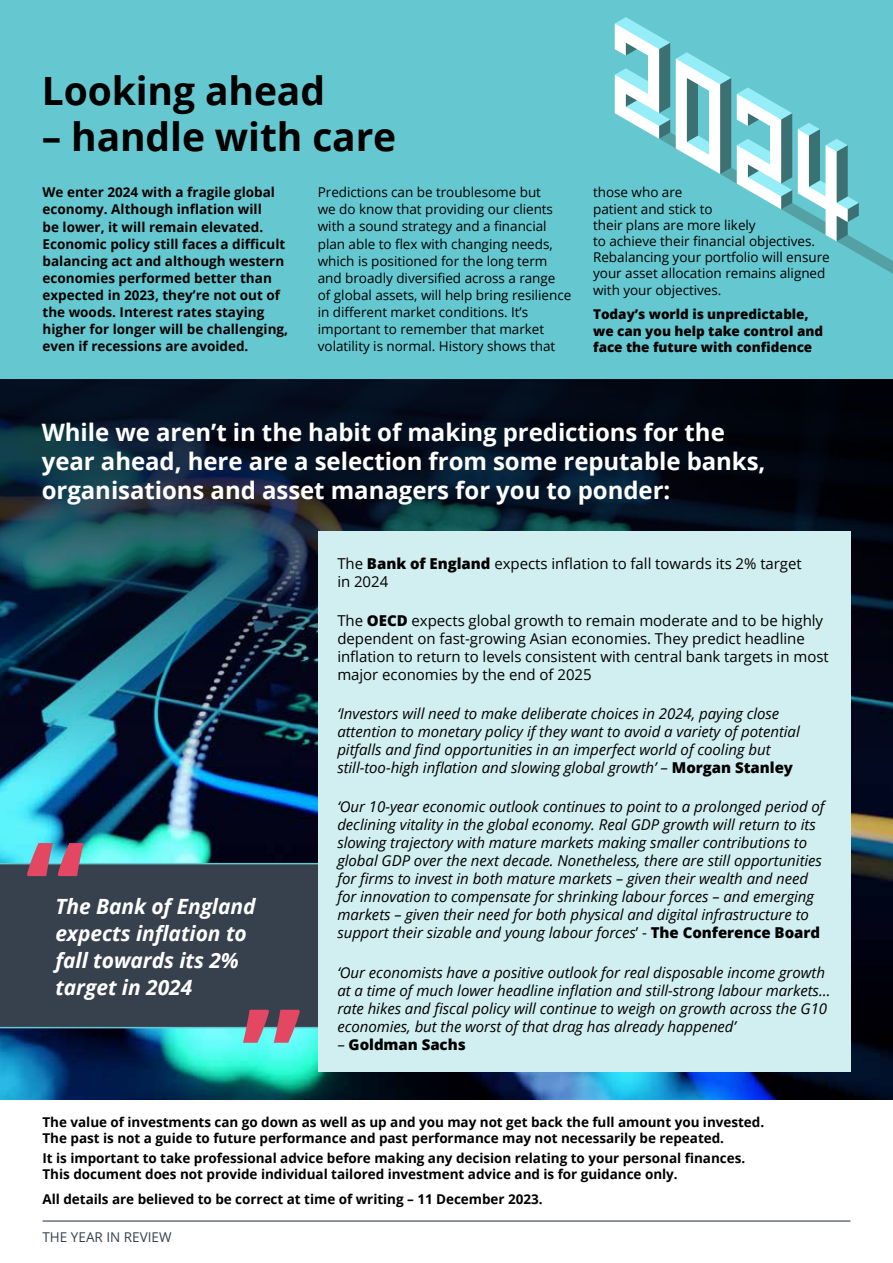
<style>
.page{position:relative;width:893px;height:1263px;background:#fff}
.page>*{position:absolute;margin:0;border:0;box-sizing:border-box;transform-origin:0 0}
.t1{font:700 39px "Open Sans";letter-spacing:-.005em;color:#000}
.t2{font:700 24px/28.8px "Open Sans";letter-spacing:-.005em;color:#fff}
.t3{font:italic 700 21px/27px "Open Sans";letter-spacing:-.005em;color:#fff}
.t4{font:italic 15px/18px "Open Sans";letter-spacing:-.005em;color:#000}
.t5{font:15px/18px "Open Sans";letter-spacing:-.005em;color:#000}
.t6{font:800 15px "Open Sans";letter-spacing:-.005em;color:#000}
.t7{font:700 13.5px/17.1px "Open Sans";letter-spacing:-.005em;color:#000}
.t8{font:13.5px/17.1px "Open Sans";letter-spacing:-.005em;color:#000}
.t9{font:800 13.5px/16.2px "Open Sans";letter-spacing:-.005em;color:#000}
.t10{font:13.5px "Open Sans";color:#37414e}
.s1{font-weight:800}
.s2{font-style:normal}
.s3{font-weight:800;font-style:normal}
.s4{font-weight:400}
</style>
<div class="page">
<hr style="left:43px;top:1220px;width:807px;height:1px;background:#37414e">
<img style="left:0;top:378px;width:893px;height:721px">
<div style="left:0;top:0;width:893px;height:378px;background:#65c8d0"></div>
<svg style="left:615px;top:17px;width:278px;height:257px"></svg>
<div style="left:0;top:863px;width:318px;height:165px;background:#37414e"></div>
<svg style="left:27px;top:843px;width:57px;height:33px;background:#a36b81"></svg>
<svg style="left:243px;top:1010px;width:57px;height:33px;background:#a96c7d"></svg>
<div style="left:318px;top:531px;width:532px;height:541px;background:#d1eef1"></div>
<h1 class="t1" style="left:42px;top:63px;width:285px">Looking ahead</h1>
<h1 class="t1" style="left:42px;top:110px;width:356px">– handle with care</h1>
<p class="t7" style="left:43px;top:184px;width:247px">We enter 2024 with a fragile global economy. Although inflation will<br>be lower, it will remain elevated.<br>Economic policy still faces a difficult balancing act and although western economies performed better than expected in 2023, they’re not out of the woods. Interest rates staying higher for longer will be challenging, even if recessions are avoided.</p>
<p class="t8" style="left:318px;top:184px;width:255px">Predictions can be troublesome but<br>we do know that providing our clients with a sound strategy and a financial plan able to flex with changing needs, which is positioned for the long term and broadly diversified across a range of global assets, will help bring resilience in different market conditions. It’s important to remember that market volatility is normal. History shows that</p>
<p class="t8" style="left:593px;top:184px;width:238px;line-height:16.2px">those who are<br>patient and stick to<br>their plans are more likely<br>to achieve their financial objectives.<br>Rebalancing your portfolio will ensure your asset allocation remains aligned with your objectives.</p>
<p class="t9" style="left:593px;top:306px;width:231px">Today’s world is unpredictable, we can you help take control and face the future with confidence</p>
<h2 class="t2" style="left:42px;top:418px;width:725px">While we aren’t in the habit of making predictions for the year ahead, here are a selection from some reputable banks, organisations and asset managers for you to ponder:</h2>
<h3 class="t3" style="left:55px;top:892px;width:202px">The Bank of England expects inflation to fall towards its 2% target in 2024</h3>
<p class="t5" style="left:337px;top:554px;width:466px">The <span class="s1">Bank of England</span> expects inflation to fall towards its 2% target in 2024</p>
<p class="t5" style="left:337px;top:611px;width:493px">The <span class="s1">OECD</span> expects global growth to remain moderate and to be highly dependent on fast-growing Asian economies. They predict headline inflation to return to levels consistent with central bank targets in most major economies by the end of 2025</p>
<p class="t4" style="left:337px;top:704px;width:464px">‘Investors will need to make deliberate choices in 2024, paying close attention to monetary policy if they want to avoid a variety of potential pitfalls and find opportunities in an imperfect world of cooling but still-too-high inflation and slowing global growth’ <span class="s2">–</span> <span class="s3">Morgan Stanley</span></p>
<p class="t4" style="left:337px;top:797px;width:489px">‘Our 10-year economic outlook continues to point to a prolonged period of declining vitality in the global economy. Real GDP growth will return to its slowing trajectory with mature markets making smaller contributions to global GDP over the next decade. Nonetheless, there are still opportunities for firms to invest in both mature markets – given their wealth and need for innovation to compensate for shrinking labour forces – and emerging markets – given their need for both physical and digital infrastructure to support their sizable and young labour forces<span class="s2">’ -</span> <span class="s3">The Conference Board</span></p>
<p class="t4" style="left:337px;top:963px;width:495px">‘Our economists have a positive outlook for real disposable income growth at a time of much lower headline inflation and still-strong labour markets… rate hikes and fiscal policy will continue to weigh on growth across the G10 economies, but the worst of that drag has already happened’</p>
<p class="t6" style="left:337px;top:1033px;width:130px"><span class="s4">–</span> Goldman Sachs</p>
<p class="t7" style="left:43px;top:1113px;width:723px;line-height:16.2px">The value of investments can go down as well as up and you may not get back the full amount you invested.<br>The past is not a guide to future performance and past performance may not necessarily be repeated.</p>
<p class="t7" style="left:43px;top:1150px;width:704px;line-height:16.2px">It is important to take professional advice before making any decision relating to your personal finances.<br>This document does not provide individual tailored investment advice and is for guidance only.</p>
<p class="t7" style="left:43px;top:1190px;width:502px">All details are believed to be correct at time of writing – 11 December 2023.</p>
<p class="t10" style="left:43px;top:1227px;width:131px">THE YEAR IN REVIEW</p>
</div>
